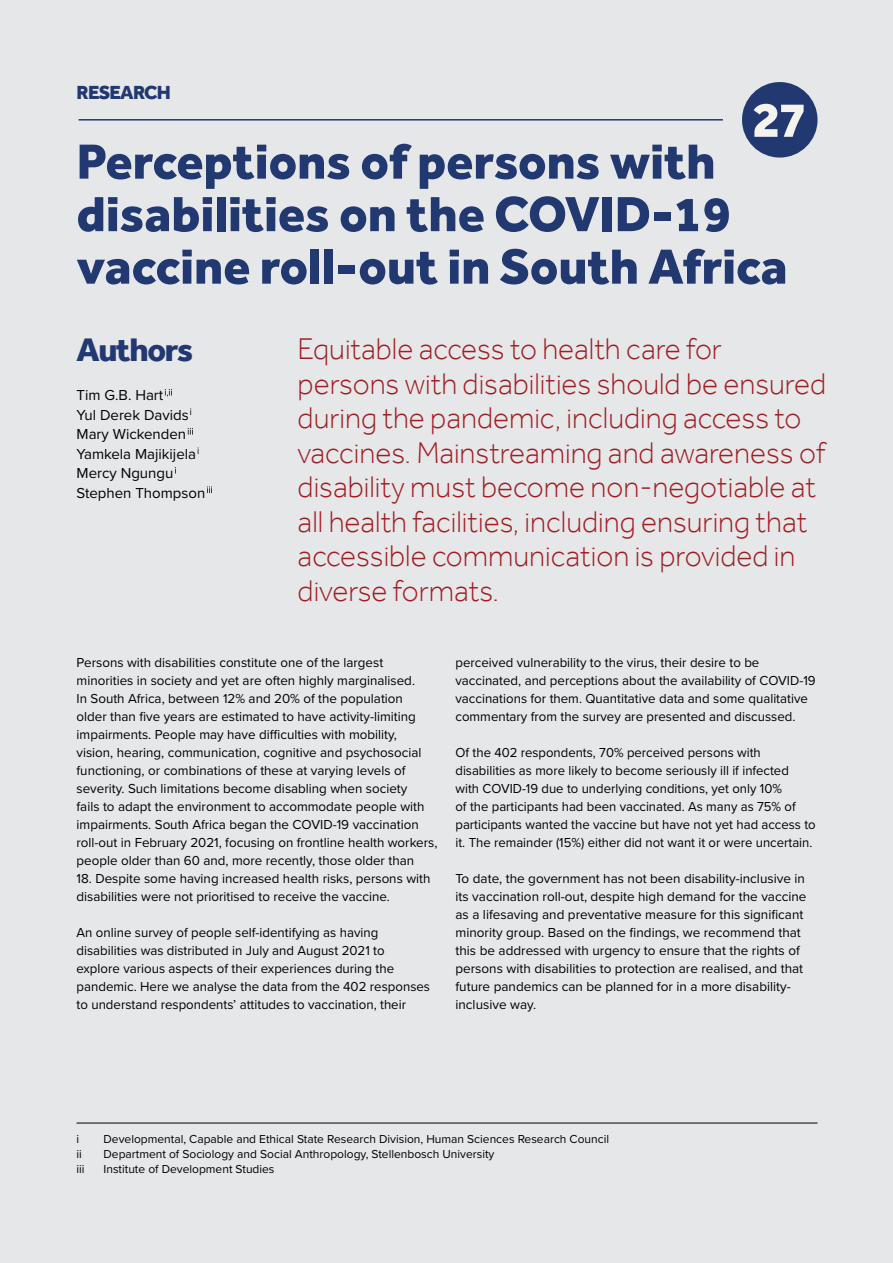
<style>
.page{position:relative;width:893px;height:1263px;background:#e6e7e8}
.page>*{position:absolute;margin:0;border:0;box-sizing:border-box;transform-origin:0 0}
.Chapter_Main_Header{font:800 51px/52.5px "Effra";color:#223870}
.Chapter_Number_Main{font:800 51px "Effra";color:#f5f3ed}
.Author{font:800 33.6px "Effra";letter-spacing:-.04em;color:#223870}
.CAG_Pull-text{font:300 30.75px/34.5px "Effra";color:#a11d24}
.t1{font:800 19.5px "Effra";letter-spacing:-.04em;color:#223870}
.Authors_Name{font:15px "Proxima Nova";color:#000}
.body{font:13.5px/18px "Proxima Nova";color:#000}
.t2{font:12px "Proxima Nova";color:#000}
</style>
<div class="page">
<hr style="left:79px;top:119px;width:644px;height:2px;background:#223870">
<div style="left:742px;top:82px;width:75px;height:76px;background:#223870;border-radius:50%"></div>
<svg style="left:165px;top:389px;width:7px;height:8px"></svg>
<svg style="left:188px;top:428px;width:5px;height:7px"></svg>
<svg style="left:207px;top:486px;width:5px;height:7px"></svg>
<hr style="left:77px;top:1123px;width:740px;height:1px;background:#000">
<p class="t1" style="left:77px;top:81px;width:96px">RESEARCH</p>
<p class="Chapter_Number_Main" style="left:752px;top:89px;width:57px">27</p>
<h1 class="Chapter_Main_Header" style="left:77px;top:135px;width:712px">Perceptions of persons with disabilities on the COVID-19 vaccine roll-out in South Africa</h1>
<h2 class="Author" style="left:77px;top:330px;width:118px">Authors</h2>
<p class="Authors_Name" style="left:77px;top:384px;width:88px">Tim G.B. Hart</p>
<p class="Authors_Name" style="left:77px;top:403px;width:114px">Yul Derek Davids</p>
<p class="Authors_Name" style="left:77px;top:423px;width:111px">Mary Wickenden</p>
<p class="Authors_Name" style="left:77px;top:442px;width:121px">Yamkela Majikijela</p>
<p class="Authors_Name" style="left:77px;top:462px;width:98px">Mercy Ngungu</p>
<p class="Authors_Name" style="left:77px;top:481px;width:130px">Stephen Thompson</p>
<p class="CAG_Pull-text" style="left:298px;top:331px;width:530px">Equitable access to health care for persons with disabilities should be ensured during the pandemic, including access to vaccines. Mainstreaming and awareness of disability must become non-negotiable at all health facilities, including ensuring that accessible communication is provided in diverse formats.</p>
<p class="body" style="left:77px;top:653px;width:362px">Persons with disabilities constitute one of the largest minorities in society and yet are often highly marginalised.<br>In South Africa, between 12% and 20% of the population<br>older than five years are estimated to have activity-limiting impairments. People may have difficulties with mobility,<br>vision, hearing, communication, cognitive and psychosocial functioning, or combinations of these at varying levels of severity. Such limitations become disabling when society<br>fails to adapt the environment to accommodate people with impairments. South Africa began the COVID-19 vaccination roll-out in February 2021, focusing on frontline health workers, people older than 60 and, more recently, those older than</p>
<p class="body" style="left:77px;top:869px;width:355px">18. Despite some having increased health risks, persons with disabilities were not prioritised to receive the vaccine.</p>
<p class="body" style="left:77px;top:923px;width:355px">An online survey of people self-identifying as having disabilities was distributed in July and August 2021 to explore various aspects of their experiences during the pandemic. Here we analyse the data from the 402 responses to understand respondents’ attitudes to vaccination, their</p>
<p class="body" style="left:455px;top:653px;width:362px">perceived vulnerability to the virus, their desire to be vaccinated, and perceptions about the availability of COVID-19 vaccinations for them. Quantitative data and some qualitative commentary from the survey are presented and discussed.</p>
<p class="body" style="left:455px;top:743px;width:362px">Of the 402 respondents, 70% perceived persons with disabilities as more likely to become seriously ill if infected with COVID-19 due to underlying conditions, yet only 10%<br>of the participants had been vaccinated. As many as 75% of participants wanted the vaccine but have not yet had access to it. The remainder (15%) either did not want it or were uncertain.</p>
<p class="body" style="left:455px;top:869px;width:353px">To date, the government has not been disability-inclusive in its vaccination roll-out, despite high demand for the vaccine as a lifesaving and preventative measure for this significant minority group. Based on the findings, we recommend that this be addressed with urgency to ensure that the rights of persons with disabilities to protection are realised, and that future pandemics can be planned for in a more disability&shy;inclusive way.</p>
<p class="t2" style="left:77px;top:1130px;width:4px">i</p>
<p class="t2" style="left:104px;top:1130px;width:507px">Developmental, Capable and Ethical State Research Division, Human Sciences Research Council</p>
<p class="t2" style="left:77px;top:1145px;width:7px">ii</p>
<p class="t2" style="left:104px;top:1145px;width:392px">Department of Sociology and Social Anthropology, Stellenbosch University</p>
<p class="t2" style="left:77px;top:1160px;width:10px">iii</p>
<p class="t2" style="left:104px;top:1160px;width:172px">Institute of Development Studies</p>
</div>
